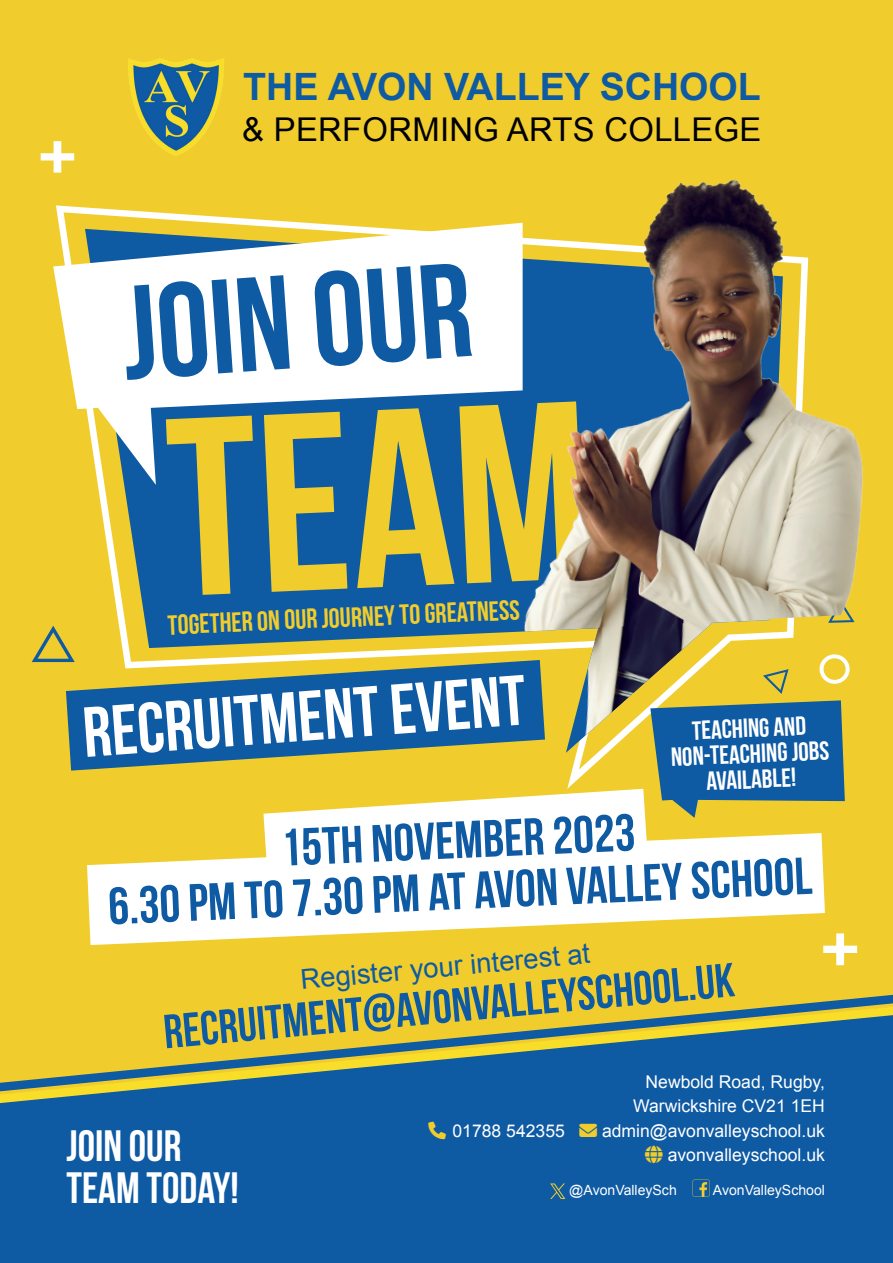
<style>
.page{position:relative;width:893px;height:1263px;background:#f0cd2c}
.page>*{position:absolute;margin:0;border:0;box-sizing:border-box;transform-origin:0 0}
.t1{font:700 252.75px "Bebas Neue";color:#f0cd2c}
.t2{font:700 133.5px "Bebas Neue";color:#0e5aa3}
.t3{font:700 70.8px "Bebas Neue";color:#fff}
.t4{font:700 52.35px/51.2px "Bebas Neue";color:#0e5aa3;text-align:center}
.t5{font:700 47.7px "Bebas Neue";color:#0e5aa3}
.t6{font:700 43.8px/42.8px "Bebas Neue";color:#fff}
.t7{font:700 37.65px "Arial";color:#0e5aa3}
.t8{font:32.85px "Arial";letter-spacing:.01em;color:#000}
.t9{font:700 27.75px "Bebas Neue";color:#f0cd2c}
.t10{font:27.3px "Arial";color:#0e5aa3}
.t11{font:700 26.25px/25.7px "Bebas Neue";color:#fff;text-align:center}
.t12{font:17.55px/24.6px "Arial";color:#fff;text-align:right}
.t13{font:14.1px "Arial";color:#fff}
.s1{color:#f0cd2c}
</style>
<div class="page">
<div style="left:0;top:1103px;width:893px;height:160px;background:#0e5aa3"></div>
<img style="left:128px;top:58px;width:96px;height:98px">
<img style="left:97px;top:485px;width:686px;height:215px">
<svg style="left:53px;top:223px;width:440px;height:262px;background:#b7cacf"></svg>
<svg style="left:32px;top:626px;width:42px;height:36px"></svg>
<svg style="left:763px;top:669px;width:25px;height:25px"></svg>
<svg style="left:819px;top:654px;width:31px;height:30px"></svg>
<svg style="left:66px;top:660px;width:479px;height:111px;fill:#0e5aa3"></svg>
<svg style="left:87px;top:857px;width:738px;height:88px;fill:#fff"></svg>
<svg style="left:780px;top:995px;width:113px;height:11px"></svg>
<svg style="left:0;top:1006px;width:893px;height:97px;fill:#0e5aa3"></svg>
<svg style="left:550px;top:1183px;width:15px;height:16px"></svg>
<svg style="left:692px;top:1179px;width:18px;height:18px"></svg>
<svg style="left:823px;top:933px;width:34px;height:32px"></svg>
<svg style="left:41px;top:141px;width:33px;height:32px"></svg>
<svg style="left:263px;top:700px;width:582px;height:193px"></svg>
<img style="left:493px;top:179px;width:370px;height:454px">
<svg style="left:428px;top:1121px;width:18px;height:18px"></svg>
<svg style="left:579px;top:1123px;width:18px;height:14px"></svg>
<svg style="left:645px;top:1146px;width:18px;height:17px"></svg>
<h3 class="t7" style="left:243px;top:62px;width:519px">THE AVON VALLEY SCHOOL</h3>
<h3 class="t8" style="left:242px;top:108px;width:521px">&amp; PERFORMING ARTS COLLEGE</h3>
<h2 class="t2" style="left:118px;top:261px;width:351px;rotate:-4deg">JOIN OUR</h2>
<h1 class="t1" style="left:160px;top:372px;width:424px;rotate:-3deg">TEAM</h1>
<h3 class="t9" style="left:167px;top:611px;width:354px;rotate:-3deg">TOGETHER ON OUR JOURNEY TO GREATNESS</h3>
<h3 class="t3" style="left:80px;top:693px;width:445px;rotate:-4deg">RECRUITMENT EVENT</h3>
<h3 class="t11" style="left:670px;top:718px;width:160px;rotate:-2deg">TEACHING AND<br>NON-TEACHING JOBS<br>AVAILABLE!</h3>
<h3 class="t4" style="left:104px;top:832px;width:706px;rotate:-3deg">15TH NOVEMBER 2023<br>6.30 PM TO 7.30 PM AT AVON VALLEY SCHOOL</h3>
<h3 class="t10" style="left:299px;top:961px;width:292px;rotate:-5deg">Register your interest at</h3>
<h3 class="t5" style="left:161px;top:1005px;width:574px;rotate:-5deg">RECRUITMENT@AVONVALLEYSCHOOL.UK</h3>
<p class="t12" style="left:633px;top:1069px;width:193px">Newbold Road, Rugby,<br>Warwickshire CV21 1EH</p>
<p class="t12" style="left:428px;top:1118px;width:398px"><span class="s1">□■</span> 01788 542355 <span class="s1">■❖●□</span> admin@avonvalleyschool.uk</p>
<p class="t12" style="left:645px;top:1143px;width:181px"><span class="s1">●□</span> avonvalleyschool.uk</p>
<p class="t13" style="left:569px;top:1180px;width:109px">@AvonValleySch</p>
<p class="t13" style="left:713px;top:1180px;width:113px">AvonValleySchool</p>
<h3 class="t6" style="left:66px;top:1124px;width:174px">JOIN OUR<br>TEAM TODAY!</h3>
</div>
